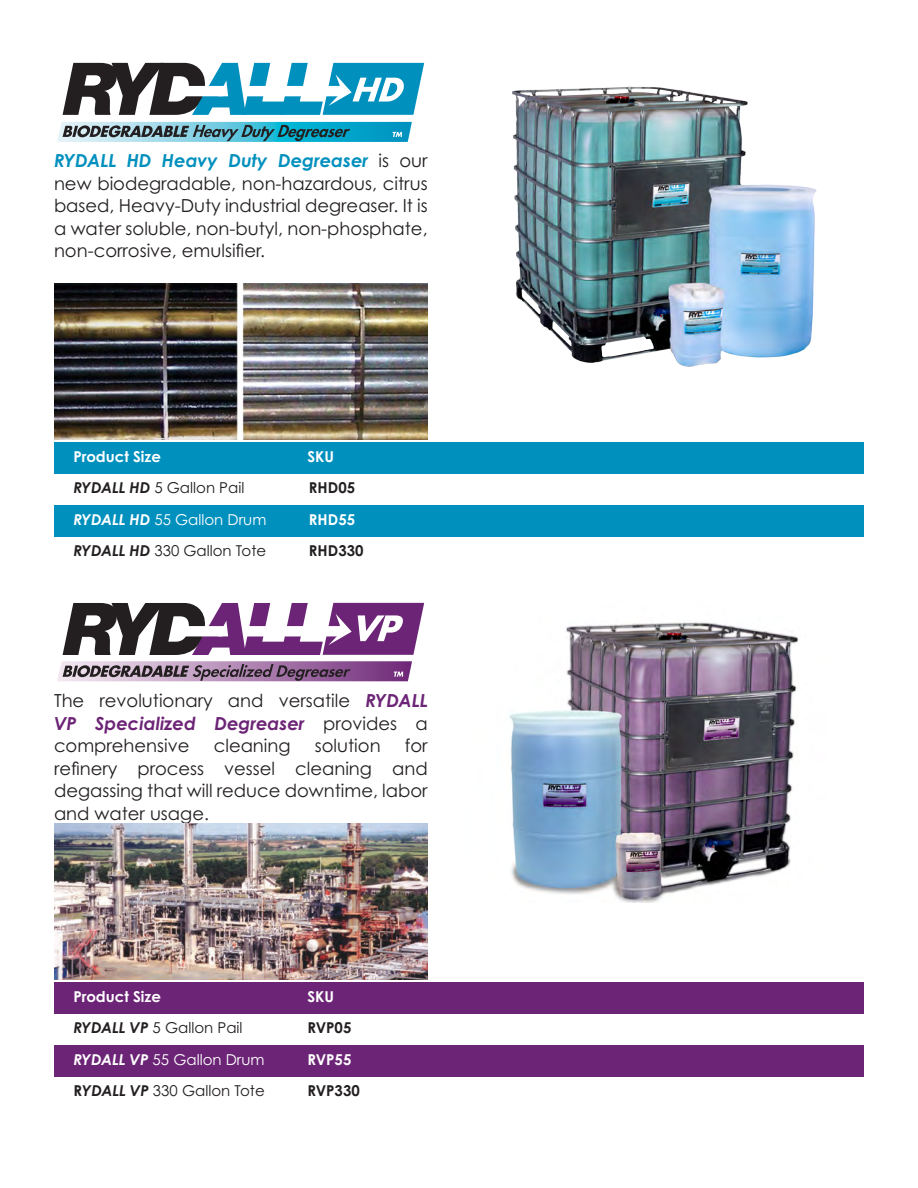
<style>
.page{position:relative;width:918px;height:1188px;background:#fff}
.page>*{position:absolute;margin:0;border:0;box-sizing:border-box;transform-origin:0 0}
.t1{font:18px/22.5px "Century Gothic Pro";color:#231f20;text-align:justify}
.t2{font:15px "Century Gothic Pro";color:#231f20}
.t3{font:15px "Century Gothic Pro";color:#fff}
.t4{font:700 15px "Century Gothic Pro";color:#fff}
.t5{font:700 15px "Century Gothic Pro";color:#231f20}
.s1{font-weight:700;font-style:italic;color:#0090be}
.s2{font-weight:700;font-style:italic}
.s3{font-weight:700;font-style:italic;color:#6c2476}
.s4{font-weight:700}
</style>
<div class="page">
<img style="left:512px;top:86px;width:305px;height:281px">
<svg style="left:57px;top:122px;width:355px;height:20px;background:#4c9db0"></svg>
<svg style="left:63px;top:63px;width:361px;height:52px"></svg>
<div style="left:54px;top:442px;width:810px;height:32px;background:#0090be"></div>
<div style="left:54px;top:982px;width:810px;height:32px;background:#6c2476"></div>
<div style="left:54px;top:505px;width:810px;height:31px;background:#0090be"></div>
<div style="left:54px;top:1045px;width:810px;height:31px;background:#6c2476"></div>
<img style="left:54px;top:284px;width:374px;height:155px">
<img style="left:509px;top:622px;width:290px;height:280px">
<svg style="left:57px;top:661px;width:355px;height:20px;background:#917193"></svg>
<svg style="left:63px;top:603px;width:361px;height:52px"></svg>
<img style="left:54px;top:824px;width:374px;height:155px">
<p class="t1" style="left:54px;top:149px;width:375px"><span class="s1">RYDALL HD Heavy Duty Degreaser</span> is our new biodegradable, non-hazardous, citrus based, Heavy-Duty industrial degreaser. It is a water soluble, non-butyl, non-phosphate, non-corrosive, emulsifier.</p>
<p class="t4" style="left:73px;top:447px;width:89px">Product Size</p>
<p class="t4" style="left:307px;top:447px;width:28px">SKU</p>
<p class="t2" style="left:73px;top:479px;width:172px"><span class="s2">RYDALL HD</span> 5 Gallon Pail</p>
<p class="t5" style="left:309px;top:479px;width:48px">RHD05</p>
<p class="t3" style="left:73px;top:510px;width:195px"><span class="s2">RYDALL HD</span> 55 Gallon Drum</p>
<p class="t4" style="left:309px;top:510px;width:48px">RHD55</p>
<p class="t2" style="left:73px;top:542px;width:194px"><span class="s2">RYDALL HD</span> 330 Gallon Tote</p>
<p class="t5" style="left:309px;top:542px;width:56px">RHD330</p>
<p class="t1" style="left:54px;top:689px;width:375px">The revolutionary and versatile <span class="s3">RYDALL VP Specialized Degreaser</span> provides a comprehensive</p>
<p class="t1" style="left:54px;top:734px;width:375px;text-indent:351px">for refinery process vessel cleaning and degassing that will reduce downtime, labor and water usage.</p>
<p class="t1" style="left:214px;top:734px;width:78px">cleaning</p>
<p class="t1" style="left:315px;top:734px;width:67px">solution</p>
<p class="t4" style="left:73px;top:987px;width:89px">Product Size</p>
<p class="t4" style="left:307px;top:987px;width:28px">SKU</p>
<p class="t2" style="left:73px;top:1019px;width:171px"><span class="s2">RYDALL VP</span> 5 Gallon Pail</p>
<p class="t5" style="left:307px;top:1019px;width:46px">RVP05</p>
<p class="t3" style="left:73px;top:1050px;width:193px"><span class="s2">RYDALL VP</span> 55 Gallon Drum</p>
<p class="t4" style="left:307px;top:1050px;width:46px">RVP55</p>
<p class="t2" style="left:73px;top:1082px;width:193px"><span class="s4">R</span><span class="s2">YDALL VP</span> 330 Gallon Tote</p>
<p class="t5" style="left:307px;top:1082px;width:54px">RVP330</p>
</div>
